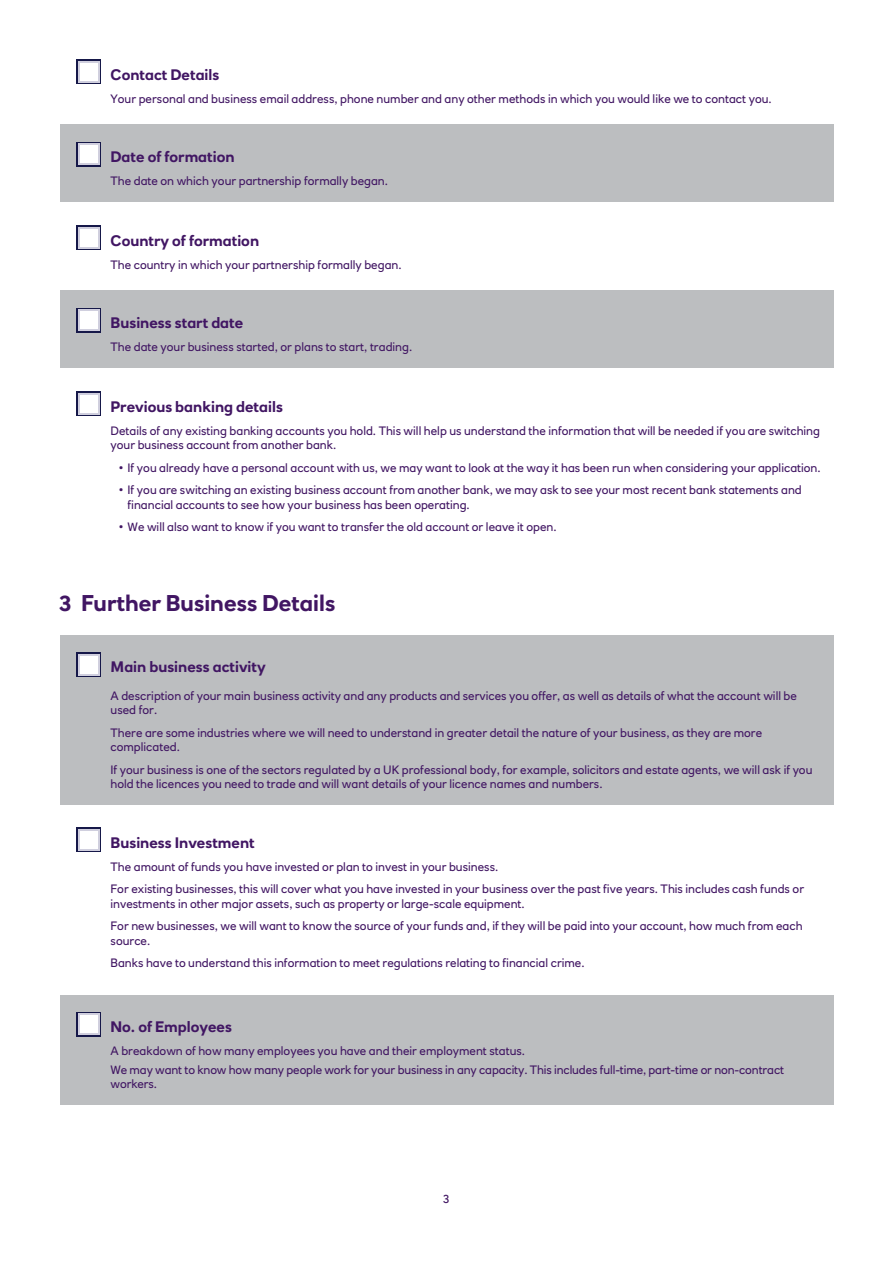
<style>
.page{position:relative;width:893px;height:1263px;background:#fff}
.page>*{position:absolute;margin:0;border:0;box-sizing:border-box;transform-origin:0 0}
.t1{font:700 22.5px "RN House Sans";color:#411663}
.t2{font:700 15px "RN House Sans";color:#411663}
.t3{font:12px/14.2px "RN House Sans";color:#411663}
</style>
<div class="page">
<div style="left:77px;top:60px;width:24px;height:24px;background:#d0cfde"></div>
<svg style="left:80px;top:63px;width:18px;height:18px"></svg>
<div style="left:80px;top:63px;width:17px;height:17px;background:#fff"></div>
<div style="left:60px;top:125px;width:773px;height:77px;background:#bcbec0"></div>
<div style="left:77px;top:142px;width:24px;height:24px;background:#161849"></div>
<svg style="left:78px;top:143px;width:22px;height:22px"></svg>
<div style="left:80px;top:146px;width:17px;height:17px;background:#fff"></div>
<div style="left:77px;top:226px;width:24px;height:24px;background:#d0cfde"></div>
<svg style="left:80px;top:229px;width:18px;height:18px"></svg>
<div style="left:80px;top:229px;width:17px;height:17px;background:#fff"></div>
<div style="left:60px;top:291px;width:773px;height:77px;background:#bcbec0"></div>
<div style="left:77px;top:308px;width:24px;height:24px;background:#161849"></div>
<svg style="left:78px;top:309px;width:22px;height:22px"></svg>
<div style="left:80px;top:312px;width:17px;height:17px;background:#fff"></div>
<div style="left:77px;top:392px;width:24px;height:24px;background:#161849"></div>
<div style="left:78px;top:393px;width:22px;height:22px;background:linear-gradient(to right,#d0cfde,#d0cfde)"></div>
<div style="left:80px;top:395px;width:17px;height:17px;background:#fff"></div>
<div style="left:60px;top:635px;width:773px;height:170px;background:#bcbec0"></div>
<svg style="left:77px;top:652px;width:24px;height:25px"></svg>
<svg style="left:78px;top:654px;width:22px;height:21px"></svg>
<div style="left:80px;top:656px;width:17px;height:17px;background:#fff"></div>
<div style="left:77px;top:828px;width:24px;height:24px;background:#d0cfde"></div>
<svg style="left:80px;top:831px;width:18px;height:18px"></svg>
<div style="left:80px;top:831px;width:17px;height:17px;background:#fff"></div>
<div style="left:60px;top:995px;width:773px;height:110px;background:#bcbec0"></div>
<svg style="left:77px;top:1012px;width:24px;height:25px"></svg>
<svg style="left:78px;top:1014px;width:22px;height:21px"></svg>
<div style="left:80px;top:1016px;width:17px;height:17px;background:#fff"></div>
<p class="t2" style="left:111px;top:65px;width:110px">Contact Details</p>
<p class="t3" style="left:111px;top:91px;width:663px">Your personal and business email address, phone number and any other methods in which you would like we to contact you.</p>
<p class="t2" style="left:111px;top:147px;width:126px">Date of formation</p>
<p class="t3" style="left:111px;top:173px;width:279px">The date on which your partnership formally began.</p>
<p class="t2" style="left:111px;top:231px;width:150px">Country of formation</p>
<p class="t3" style="left:111px;top:257px;width:293px">The country in which your partnership formally began.</p>
<p class="t2" style="left:111px;top:313px;width:134px">Business start date</p>
<p class="t3" style="left:111px;top:339px;width:303px">The date your business started, or plans to start, trading.</p>
<p class="t2" style="left:111px;top:397px;width:174px">Previous banking details</p>
<p class="t3" style="left:111px;top:423px;width:711px">Details of any existing banking accounts you hold. This will help us understand the information that will be needed if you are switching your business account from another bank.</p>
<p class="t3" style="left:119px;top:460px;width:703px">• If you already have a personal account with us, we may want to look at the way it has been run when considering your application.</p>
<p class="t3" style="left:128px;top:483px;width:676px;text-indent:-9px">• If you are switching an existing business account from another bank, we may ask to see your most recent bank statements and financial accounts to see how your business has been operating.</p>
<p class="t3" style="left:119px;top:520px;width:439px">• We will also want to know if you want to transfer the old account or leave it open.</p>
<h1 class="t1" style="left:60px;top:589px;width:277px">3 Further Business Details</h1>
<p class="t2" style="left:111px;top:658px;width:157px">Main business activity</p>
<p class="t3" style="left:111px;top:688px;width:688px">A description of your main business activity and any products and services you offer, as well as details of what the account will be used for.</p>
<p class="t3" style="left:111px;top:725px;width:653px">There are some industries where we will need to understand in greater detail the nature of your business, as they are more complicated.</p>
<p class="t3" style="left:111px;top:762px;width:703px">If your business is one of the sectors regulated by a UK professional body, for example, solicitors and estate agents, we will ask if you hold the licences you need to trade and will want details of your licence names and numbers.</p>
<p class="t2" style="left:111px;top:833px;width:146px">Business Investment</p>
<p class="t3" style="left:111px;top:855px;width:695px;line-height:22.8px">The amount of funds you have invested or plan to invest in your business.<br>For existing businesses, this will cover what you have invested in your business over the past five years. This includes cash funds or</p>
<p class="t3" style="left:111px;top:892px;width:694px;line-height:22.8px">investments in other major assets, such as property or large-scale equipment.<br>For new businesses, we will want to know the source of your funds and, if they will be paid into your account, how much from each</p>
<p class="t3" style="left:111px;top:929px;width:476px;line-height:22.8px">source.<br>Banks have to understand this information to meet regulations relating to financial crime.</p>
<p class="t2" style="left:111px;top:1018px;width:123px">No. of Employees</p>
<p class="t3" style="left:111px;top:1042px;width:675px;line-height:18.5px">A breakdown of how many employees you have and their employment status.<br>We may want to know how many people work for your business in any capacity. This includes full-time, part-time or non-contract</p>
<p class="t3" style="left:111px;top:1076px;width:48px">workers.</p>
<p class="t3" style="left:443px;top:1192px;width:8px">3</p>
</div>
